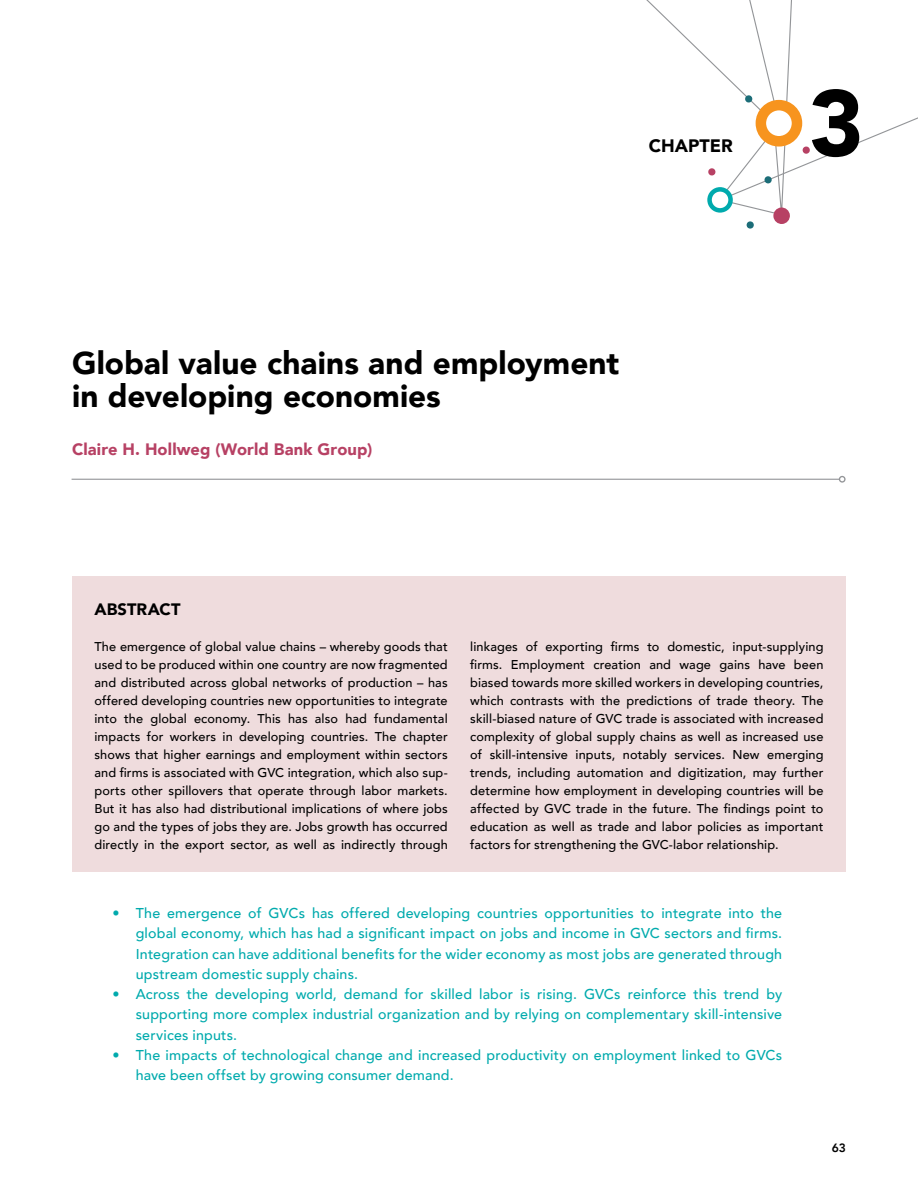
<style>
.page{position:relative;width:918px;height:1188px;background:#fff}
.page>*{position:absolute;margin:0;border:0;box-sizing:border-box;transform-origin:0 0}
.t1{font:900 93px "Avenir";color:#000}
.t2{font:900 31.5px/33px "Avenir";color:#000}
.t3{font:900 18px "Avenir";color:#000}
.t4{font:900 16.5px "Avenir";letter-spacing:.01em;color:#b74164}
.t5{font:900 16.5px "Avenir";letter-spacing:.005em;color:#000}
.t6{font:500 14.25px/20.2px "Avenir";letter-spacing:.015em;color:#00aaad;text-align:justify}
.t7{font:500 12.75px/18px "Avenir";letter-spacing:.01em;color:#000;text-align:justify}
.t8{font:800 12px "Avenir";color:#000}
</style>
<div class="page">
<svg style="left:646px;top:0;width:272px;height:229px"></svg>
<svg style="left:710px;top:189px;width:21px;height:21px"></svg>
<div style="left:707px;top:187px;width:26px;height:26px;border:4px solid #00aaad;border-radius:50%"></div>
<svg style="left:761px;top:105px;width:36px;height:36px"></svg>
<div style="left:756px;top:100px;width:46px;height:47px;border:10px solid #f7941e;border-radius:50%"></div>
<hr style="left:72px;top:479px;width:767px;height:1px;background:#939598">
<div style="left:839px;top:476px;width:7px;height:7px;border:1px solid #939598;border-radius:50%"></div>
<div style="left:72px;top:576px;width:774px;height:296px;background:#efdcdd"></div>
<h3 class="t3" style="left:649px;top:131px;width:86px">CHAPTER</h3>
<h2 class="t2" style="left:72px;top:345px;width:549px">Global value chains and employment in developing economies</h2>
<p class="t4" style="left:72px;top:435px;width:302px">Claire H. Hollweg (World Bank Group)</p>
<h1 class="t1" style="left:809px;top:44px;width:57px">3</h1>
<p class="t5" style="left:94px;top:595px;width:88px">ABSTRACT</p>
<p class="t7" style="left:94px;top:637px;width:355px">The emergence of global value chains – whereby goods that used to be produced within one country are now fragmented and distributed across global networks of production – has offered developing countries new opportunities to integrate into the global economy. This has also had fundamental impacts for workers in developing countries. The chapter shows that higher earnings and employment within sectors and firms is associated with GVC integration, which also sup&shy;ports other spillovers that operate through labor markets.<br>But it has also had distributional implications of where jobs go and the types of jobs they are. Jobs growth has occurred directly in the export sector, as well as indirectly through</p>
<p class="t7" style="left:470px;top:637px;width:355px">linkages of exporting firms to domestic, input-supplying firms. Employment creation and wage gains have been biased towards more skilled workers in developing countries, which contrasts with the predictions of trade theory. The skill-biased nature of GVC trade is associated with increased complexity of global supply chains as well as increased use of skill-intensive inputs, notably services. New emerging trends, including automation and digitization, may further determine how employment in developing countries will be affected by GVC trade in the future. The findings point to education as well as trade and labor policies as important factors for strengthening the GVC-labor relationship.</p>
<p class="t6" style="left:136px;top:902px;width:648px;text-indent:-23px">• The emergence of GVCs has offered developing countries opportunities to integrate into the global economy, which has had a significant impact on jobs and income in GVC sectors and firms.<br>Integration can have additional benefits for the wider economy as most jobs are generated through upstream domestic supply chains.</p>
<p class="t6" style="left:136px;top:983px;width:648px;text-indent:-23px">• Across the developing world, demand for skilled labor is rising. GVCs reinforce this trend by supporting more complex industrial organization and by relying on complementary skill-intensive services inputs.</p>
<p class="t6" style="left:136px;top:1044px;width:648px;text-indent:-23px">• The impacts of technological change and increased productivity on employment linked to GVCs have been offset by growing consumer demand.</p>
<p class="t8" style="left:832px;top:1138px;width:16px">63</p>
</div>
